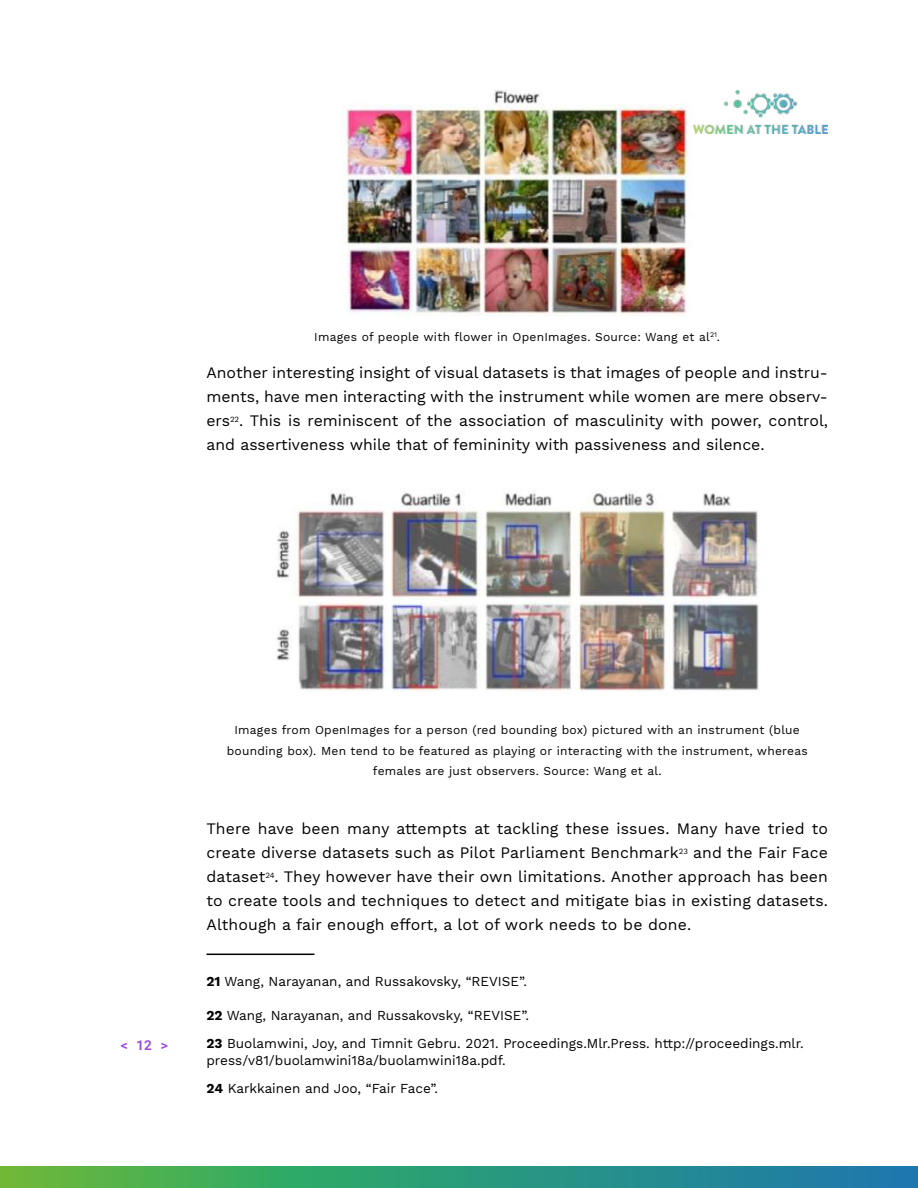
<style>
.page{position:relative;width:918px;height:1188px;background:#fff}
.page>*{position:absolute;margin:0;border:0;box-sizing:border-box;transform-origin:0 0}
.t1{font:15.75px/24px "Work Sans";color:#000;text-align:justify}
.t2{font:13.5px/28.5px "Work Sans";color:#000}
.t3{font:700 13.5px "Roboto Mono";color:#9e4ddf}
.t4{font:12px/20.4px "Work Sans";letter-spacing:.02em;color:#000;text-align:center}
.s1{font-weight:700}
</style>
<div class="page">
<svg style="left:1px;top:1166px;width:916px;height:22px;background:#329a78"></svg>
<img style="left:693px;top:90px;width:135px;height:44px">
<hr style="left:207px;top:954px;width:108px;height:1px;background:#000">
<img style="left:342px;top:90px;width:345px;height:225px">
<img style="left:276px;top:491px;width:483px;height:200px">
<p class="t4" style="left:314px;top:327px;width:407px">Images of people with flower in OpenImages. Source: Wang et al<sup>21</sup>.</p>
<p class="t1" style="left:206px;top:361px;width:623px">Another interesting insight of visual datasets is that images of people and instru&shy;ments, have men interacting with the instrument while women are mere observ&shy;ers<sup>22</sup>. This is reminiscent of the association of masculinity with power, control, and assertiveness while that of femininity with passiveness and silence.</p>
<p class="t3" style="left:120px;top:1036px;width:50px">&lt; 12 &gt;</p>
<p class="t4" style="left:227px;top:721px;width:583px">Images from OpenImages for a person (red bounding box) pictured with an instrument (blue bounding box). Men tend to be featured as playing or interacting with the instrument, whereas females are just observers. Source: Wang et al.</p>
<p class="t1" style="left:206px;top:817px;width:623px">There have been many attempts at tackling these issues. Many have tried to create diverse datasets such as Pilot Parliament Benchmark<sup>23</sup> and the Fair Face dataset<sup>24</sup>. They however have their own limitations. Another approach has been to create tools and techniques to detect and mitigate bias in existing datasets.<br>Although a fair enough effort, a lot of work needs to be done.</p>
<p class="t2" style="left:207px;top:968px;width:322px"><span class="s1">21</span> Wang, Narayanan, and Russakovsky, “REVISE”.</p>
<p class="t2" style="left:206px;top:1002px;width:599px"><span class="s1">22</span> Wang, Narayanan, and Russakovsky, “REVISE”.<br><span class="s1">23</span> Buolamwini, Joy, and Timnit Gebru. 2021. Proceedings.Mlr.Press. http://proceedings.mlr.</p>
<p class="t2" style="left:206px;top:1047px;width:301px">press/v81/buolamwini18a/buolamwini18a.pdf.<br><span class="s1">24</span> Karkkainen and Joo, “Fair Face”.</p>
</div>
